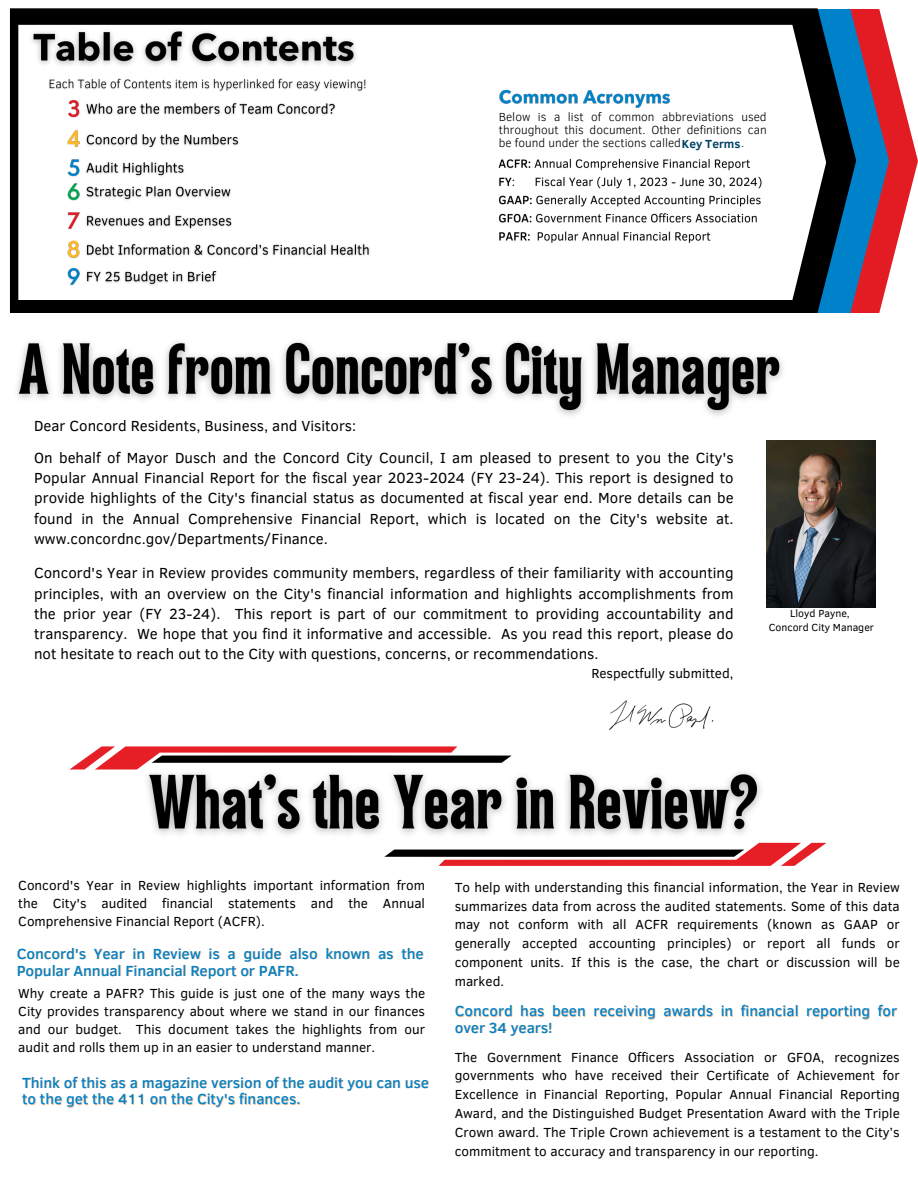
<style>
.page{position:relative;width:918px;height:1188px;background:#fff}
.page>*{position:absolute;margin:0;border:0;box-sizing:border-box;transform-origin:0 0}
.t1{font:15px/20.2px "Clear Sans";color:#000;text-align:justify}
.t2{font:500 15px "Clear Sans";color:#0082ca}
.t3{font:13.5px/18.9px "Clear Sans";color:#000;text-align:justify}
.t4{font:300 12px/13px "Clear Sans";color:#000;text-align:justify}
.t5{font:10.5px "Clear Sans";color:#000}
.s1{font-weight:700;color:#004165}
</style>
<div class="page">
<svg style="left:889px;top:47px;width:29px;height:228px"></svg>
<svg style="left:856px;top:9px;width:33px;height:304px;background:#824f72"></svg>
<svg style="left:10px;top:8px;width:846px;height:305px;background:#031925"></svg>
<svg style="left:18px;top:25px;width:808px;height:275px"></svg>
<img style="left:609px;top:700px;width:105px;height:30px">
<img style="left:767px;top:440px;width:109px;height:168px">
<svg style="left:69px;top:746px;width:443px;height:24px"></svg>
<img style="left:136px;top:762px;width:634px;height:81px">
<img style="left:23px;top:18px;width:341px;height:63px">
<img style="left:83px;top:99px;width:256px;height:21px">
<img style="left:83px;top:130px;width:160px;height:23px">
<img style="left:83px;top:158px;width:106px;height:23px">
<img style="left:63px;top:96px;width:20px;height:56px">
<img style="left:64px;top:154px;width:18px;height:24px">
<img style="left:63px;top:178px;width:19px;height:28px">
<img style="left:63px;top:236px;width:19px;height:55px">
<img style="left:84px;top:211px;width:153px;height:23px">
<img style="left:83px;top:182px;width:153px;height:23px">
<img style="left:84px;top:240px;width:289px;height:20px">
<img style="left:84px;top:267px;width:137px;height:23px">
<img style="left:46px;top:76px;width:324px;height:20px">
<img style="left:64px;top:207px;width:20px;height:28px">
<img style="left:496px;top:83px;width:178px;height:30px">
<img style="left:496px;top:156px;width:269px;height:91px">
<img style="left:17px;top:341px;width:766px;height:75px">
<svg style="left:384px;top:843px;width:442px;height:23px"></svg>
<h4 class="t4" style="left:499px;top:110px;width:269px">Below is a list of common abbreviations used throughout this document. Other definitions can be found under the sections called<span class="s1">Key Terms</span>.</h4>
<p class="t1" style="left:34px;top:414px;width:324px">Dear Concord Residents, Business, and Visitors:</p>
<p class="t1" style="left:34px;top:447px;width:701px">On behalf of Mayor Dusch and the Concord City Council, I am pleased to present to you the City's Popular Annual Financial Report for the fiscal year 2023-2024 (FY 23-24). This report is designed to provide highlights of the City's financial status as documented at fiscal year end. More details can be found in the Annual Comprehensive Financial Report, which is located on the City's website at. www.concordnc.gov/Departments/Finance.</p>
<h5 class="t1" style="left:34px;top:562px;width:701px">Concord's Year in Review provides community members, regardless of their familiarity with accounting principles, with an overview on the City's financial information and highlights accomplishments from the prior year (FY 23-24). This report is part of our commitment to providing accountability and transparency. We hope that you find it informative and accessible. As you read this report, please do not hesitate to reach out to the City with questions, concerns, or recommendations.</h5>
<h5 class="t3" style="left:591px;top:663px;width:144px">Respectfully submitted,</h5>
<h6 class="t5" style="left:790px;top:606px;width:61px">Lloyd Payne,</h6>
<h6 class="t5" style="left:769px;top:620px;width:107px">Concord City Manager</h6>
<h5 class="t3" style="left:18px;top:875px;width:408px;line-height:18px">Concord's Year in Review highlights important information from the City's audited financial statements and the Annual Comprehensive Financial Report (ACFR).</h5>
<p class="t2" style="left:17px;top:943px;width:408px">Concord's Year in Review is a guide also known as the</p>
<p class="t2" style="left:17px;top:959px;width:284px">Popular Annual Financial Report or PAFR.</p>
<h5 class="t3" style="left:18px;top:983px;width:408px;line-height:18px">Why create a PAFR? This guide is just one of the many ways the City provides transparency about where we stand in our finances and our budget. This document takes the highlights from our audit and rolls them up in an easier to understand manner.</h5>
<p class="t2" style="left:22px;top:1071px;width:408px">Think of this as a magazine version of the audit you can use</p>
<p class="t2" style="left:22px;top:1088px;width:280px">to the get the 411 on the City's finances.</p>
<p class="t3" style="left:455px;top:877px;width:447px">To help with understanding this financial information, the Year in Review summarizes data from across the audited statements. Some of this data may not conform with all ACFR requirements (known as GAAP or generally accepted accounting principles) or report all funds or component units. If this is the case, the chart or discussion will be marked.</p>
<h6 class="t2" style="left:455px;top:1000px;width:444px">Concord has been receiving awards in financial reporting for</h6>
<h6 class="t2" style="left:455px;top:1017px;width:99px">over 34 years!</h6>
<p class="t3" style="left:455px;top:1047px;width:447px">The Government Finance Officers Association or GFOA, recognizes governments who have received their Certificate of Achievement for Excellence in Financial Reporting, Popular Annual Financial Reporting Award, and the Distinguished Budget Presentation Award with the Triple Crown award. The Triple Crown achievement is a testament to the City’s commitment to accuracy and transparency in our reporting.</p>
</div>
